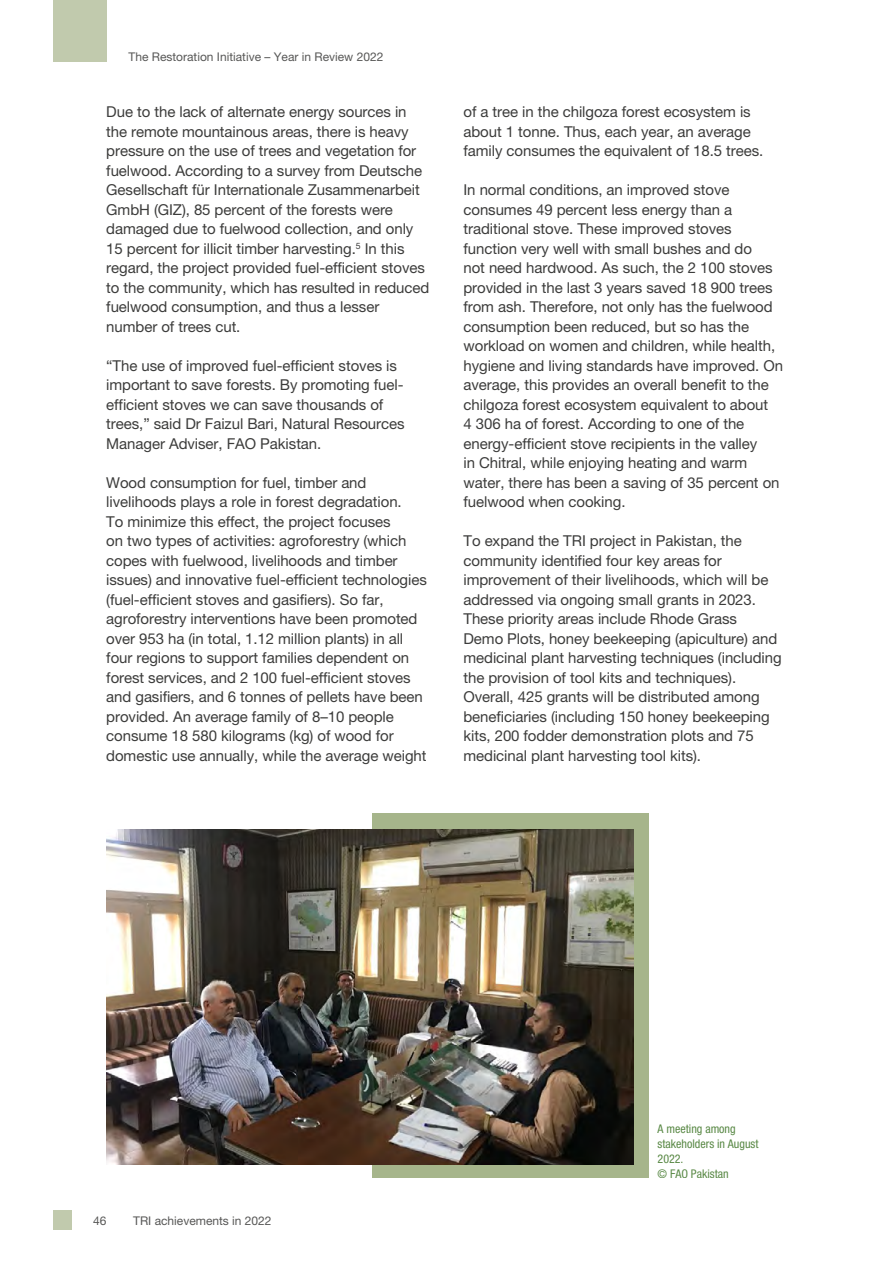
<style>
.page{position:relative;width:893px;height:1263px;background:#fff}
.page>*{position:absolute;margin:0;border:0;box-sizing:border-box;transform-origin:0 0}
.t1{font:15px/19.5px "Helvetica Neue LT Std";letter-spacing:-.005em;color:#3c3c3b}
.t2{font:12px "Helvetica Neue LT Std";color:#575756}
.t3{font:condensed 12px/15px "Helvetica Neue LT Std";color:#467b30}
</style>
<div class="page">
<div style="left:373px;top:814px;width:276px;height:364px;background:#a6b58b"></div>
<img style="left:106px;top:829px;width:528px;height:336px">
<div style="left:53px;top:1211px;width:19px;height:19px;background:#c1caad"></div>
<div style="left:53px;top:0;width:53px;height:62px;background:#c1caad"></div>
<p class="t2" style="left:128px;top:50px;width:256px">The Restoration Initiative – Year in Review 2022</p>
<p class="t1" style="left:106px;top:102px;width:325px">Due to the lack of alternate energy sources in the remote mountainous areas, there is heavy pressure on the use of trees and vegetation for fuelwood. According to a survey from Deutsche Gesellschaft für Internationale Zusammenarbeit GmbH (GIZ), 85 percent of the forests were damaged due to fuelwood collection, and only 15 percent for illicit timber harvesting.<sup>5</sup> In this regard, the project provided fuel-efficient stoves to the community, which has resulted in reduced fuelwood consumption, and thus a lesser number of trees cut.</p>
<p class="t1" style="left:106px;top:355px;width:300px">“The use of improved fuel-efficient stoves is important to save forests. By promoting fuel&shy;efficient stoves we can save thousands of trees,” said Dr Faizul Bari, Natural Resources Manager Adviser, FAO Pakistan.</p>
<p class="t1" style="left:106px;top:472px;width:322px">Wood consumption for fuel, timber and livelihoods plays a role in forest degradation.<br>To minimize this effect, the project focuses<br>on two types of activities: agroforestry (which copes with fuelwood, livelihoods and timber issues) and innovative fuel-efficient technologies (fuel-efficient stoves and gasifiers). So far, agroforestry interventions have been promoted over 953 ha (in total, 1.12 million plants) in all four regions to support families dependent on forest services, and 2 100 fuel-efficient stoves and gasifiers, and 6 tonnes of pellets have been provided. An average family of 8–10 people consume 18 580 kilograms (kg) of wood for domestic use annually, while the average weight</p>
<p class="t1" style="left:463px;top:102px;width:301px">of a tree in the chilgoza forest ecosystem is about 1 tonne. Thus, each year, an average family consumes the equivalent of 18.5 trees.</p>
<p class="t1" style="left:463px;top:180px;width:321px">In normal conditions, an improved stove consumes 49 percent less energy than a traditional stove. These improved stoves function very well with small bushes and do<br>not need hardwood. As such, the 2 100 stoves provided in the last 3 years saved 18 900 trees from ash. Therefore, not only has the fuelwood consumption been reduced, but so has the workload on women and children, while health, hygiene and living standards have improved. On average, this provides an overall benefit to the chilgoza forest ecosystem equivalent to about<br>4 306 ha of forest. According to one of the energy-efficient stove recipients in the valley<br>in Chitral, while enjoying heating and warm water, there has been a saving of 35 percent on fuelwood when cooking.</p>
<p class="t1" style="left:463px;top:531px;width:320px">To expand the TRI project in Pakistan, the community identified four key areas for improvement of their livelihoods, which will be addressed via ongoing small grants in 2023.<br>These priority areas include Rhode Grass<br>Demo Plots, honey beekeeping (apiculture) and medicinal plant harvesting techniques (including the provision of tool kits and techniques).<br>Overall, 425 grants will be distributed among beneficiaries (including 150 honey beekeeping kits, 200 fodder demonstration plots and 75 medicinal plant harvesting tool kits).</p>
<p class="t2" style="left:93px;top:1213px;width:15px">46</p>
<p class="t2" style="left:133px;top:1213px;width:140px">TRI achievements in 2022</p>
<p class="t3" style="left:658px;top:1121px;width:103px">A meeting among stakeholders in August<br>2022.<br>© FAO Pakistan</p>
</div>
